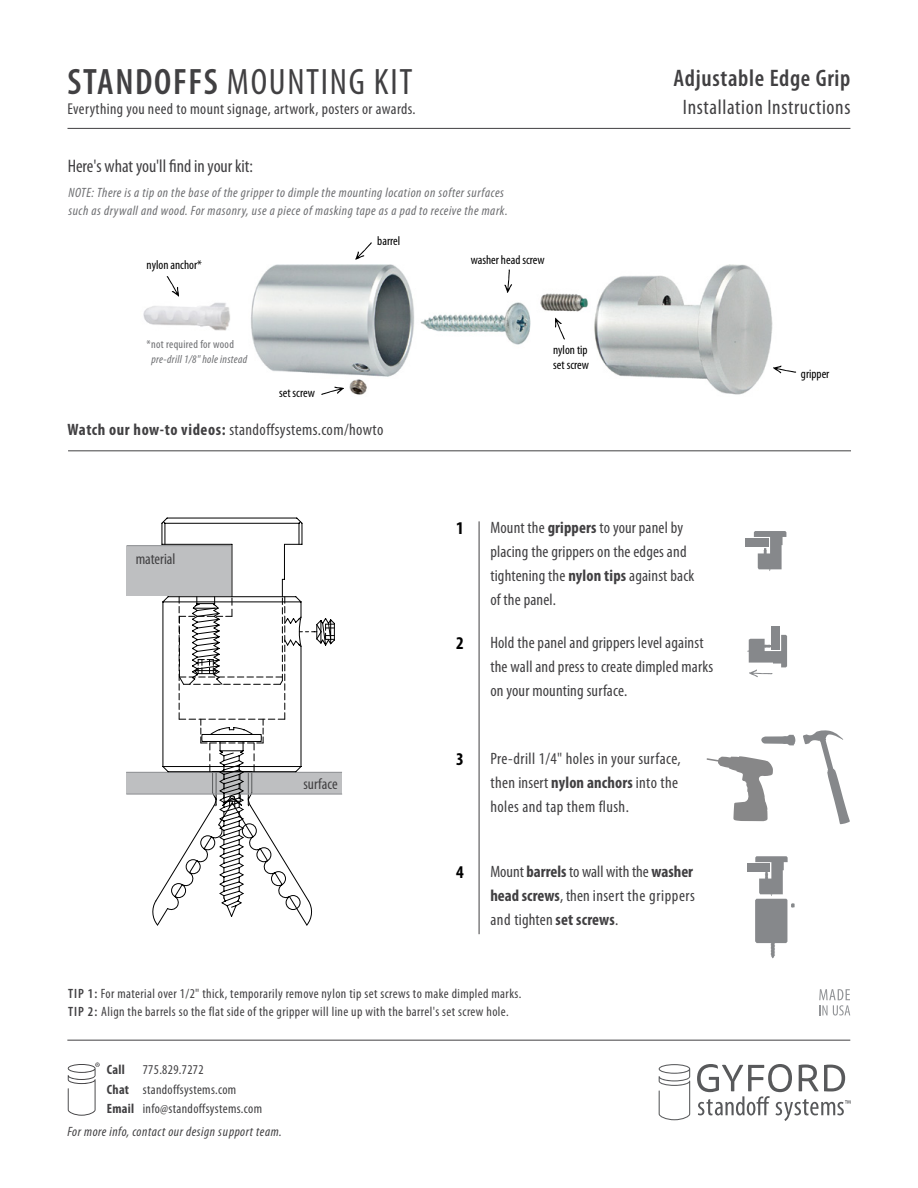
<style>
.page{position:relative;width:918px;height:1188px;background:#fff}
.page>*{position:absolute;margin:0;border:0;box-sizing:border-box;transform-origin:0 0}
.t1{font:condensed 36.9px "Myriad Pro";letter-spacing:.045em;color:#414042}
.t2{font:600 condensed 24px "Myriad Pro";letter-spacing:.03em;color:#414042}
.t3{font:condensed 21px "Myriad Pro";letter-spacing:.03em;color:#414042}
.t4{font:condensed 18.15px "Myriad Pro";color:#414042}
.t5{font:700 condensed 18px "Myriad Pro";color:#000}
.t6{font:condensed 16.5px/24px "Myriad Pro";letter-spacing:.01em;color:#414042}
.t7{font:condensed 15.75px "Myriad Pro";letter-spacing:.025em;color:#414042}
.t8{font:condensed 15.45px "Myriad Pro";color:#414042}
.t9{font:condensed 13.5px/19.5px "Myriad Pro";letter-spacing:.03em;color:#414042}
.t10{font:italic condensed 13.5px/18px "Myriad Pro";letter-spacing:.04em;color:#6d6e71}
.t11{font:italic condensed 13.5px "Myriad Pro";letter-spacing:.04em;color:#414042}
.t12{font:700 condensed 13.5px "Myriad Pro";color:#414042}
.t13{font:condensed 12.75px/14.5px "Myriad Pro";color:#000}
.t14{font:italic condensed 11.55px "Myriad Pro";letter-spacing:.025em;color:#6d6e71}
.t15{font:condensed 11.55px "Myriad Pro";letter-spacing:.025em;color:#6d6e71}
.s1{font-weight:600}
.s2{font-weight:700}
</style>
<div class="page">
<hr style="left:479px;top:521px;width:1px;height:413px;background:#414042">
<svg style="left:706px;top:756px;width:67px;height:65px"></svg>
<svg style="left:761px;top:735px;width:35px;height:10px"></svg>
<svg style="left:803px;top:730px;width:47px;height:94px"></svg>
<svg style="left:819px;top:989px;width:31px;height:27px"></svg>
<hr style="left:68px;top:128px;width:782px;height:1px;background:#414042">
<hr style="left:68px;top:450px;width:783px;height:1px;background:#414042">
<div style="left:127px;top:546px;width:104px;height:50px;background:#bebfc1"></div>
<hr style="left:127px;top:545px;width:104px;height:1px;background:#939598">
<div style="left:126px;top:772px;width:216px;height:22px;background:#bebfc1"></div>
<hr style="left:126px;top:772px;width:216px;height:1px;background:#939598">
<hr style="left:126px;top:793px;width:216px;height:2px;background:#939598">
<svg style="left:151px;top:517px;width:184px;height:409px"></svg>
<img style="left:143px;top:264px;width:630px;height:131px">
<svg style="left:167px;top:276px;width:12px;height:21px"></svg>
<svg style="left:504px;top:269px;width:8px;height:24px"></svg>
<svg style="left:355px;top:242px;width:17px;height:18px"></svg>
<svg style="left:773px;top:366px;width:24px;height:7px"></svg>
<svg style="left:555px;top:318px;width:10px;height:22px"></svg>
<svg style="left:321px;top:386px;width:23px;height:9px"></svg>
<div style="left:746px;top:538px;width:23px;height:9px;background:#86888b"></div>
<div style="left:771px;top:627px;width:9px;height:23px;background:#86888b"></div>
<div style="left:747px;top:864px;width:23px;height:8px;background:#86888b"></div>
<svg style="left:747px;top:635px;width:40px;height:42px"></svg>
<svg style="left:754px;top:531px;width:32px;height:40px"></svg>
<svg style="left:755px;top:856px;width:40px;height:102px"></svg>
<svg style="left:68px;top:1062px;width:32px;height:54px"></svg>
<hr style="left:67px;top:1040px;width:783px;height:1px;background:#414042">
<svg style="left:697px;top:1064px;width:154px;height:57px"></svg>
<svg style="left:659px;top:1064px;width:31px;height:56px"></svg>
<h1 class="t1" style="left:68px;top:60px;width:347px"><span class="s1">STANDOFFS</span> MOUNTING KIT</h1>
<h2 class="t2" style="left:673px;top:65px;width:178px">Adjustable Edge Grip</h2>
<p class="t7" style="left:68px;top:99px;width:350px">Everything you need to mount signage, artwork, posters or awards.</p>
<p class="t3" style="left:683px;top:95px;width:169px">Installation Instructions</p>
<p class="t4" style="left:68px;top:155px;width:187px">Here's what you'll find in your kit:</p>
<p class="t10" style="left:68px;top:184px;width:441px">NOTE: There is a tip on the base of the gripper to dimple the mounting location on softer surfaces such as drywall and wood. For masonry, use a piece of masking tape as a pad to receive the mark.</p>
<p class="t13" style="left:147px;top:258px;width:57px">nylon anchor*</p>
<p class="t15" style="left:147px;top:338px;width:89px">*not required for wood</p>
<p class="t14" style="left:152px;top:353px;width:97px">pre-drill 1/8" hole instead</p>
<p class="t13" style="left:279px;top:386px;width:37px">set screw</p>
<p class="t13" style="left:377px;top:234px;width:24px">barrel</p>
<p class="t6" style="left:68px;top:417px;width:317px"><span class="s2">Watch our how-to videos:</span> standoffsystems.com/howto</p>
<p class="t8" style="left:136px;top:549px;width:41px">material</p>
<p class="t8" style="left:303px;top:775px;width:36px">surface</p>
<p class="t13" style="left:471px;top:253px;width:76px">washer head screw</p>
<p class="t13" style="left:553px;top:342px;width:37px">nylon tip set screw</p>
<p class="t5" style="left:456px;top:517px;width:9px">1</p>
<p class="t5" style="left:456px;top:632px;width:9px">2</p>
<p class="t6" style="left:490px;top:516px;width:205px">Mount the <span class="s2">grippers</span> to your panel by placing the grippers on the edges and tightening the <span class="s2">nylon tips</span> against back of the panel.</p>
<p class="t6" style="left:490px;top:631px;width:224px">Hold the panel and grippers level against the wall and press to create dimpled marks on your mounting surface.</p>
<p class="t5" style="left:456px;top:747px;width:9px">3</p>
<p class="t6" style="left:490px;top:746px;width:192px">Pre-drill 1/4" holes in your surface, then insert <span class="s2">nylon anchors</span> into the holes and tap them flush.</p>
<p class="t5" style="left:456px;top:861px;width:9px">4</p>
<p class="t6" style="left:490px;top:859px;width:206px;text-align:justify">Mount <span class="s2">barrels</span> to wall with the <span class="s2">washer head screws</span>, then insert the grippers and tighten <span class="s2">set screws</span>.</p>
<p class="t9" style="left:68px;top:984px;width:455px;line-height:18px"><span class="s1">TIP 1:</span> For material over 1/2" thick, temporarily remove nylon tip set screws to make dimpled marks.<br><span class="s1">TIP 2:</span> Align the barrels so the flat side of the gripper will line up with the barrel's set screw hole.</p>
<p class="t12" style="left:107px;top:1061px;width:20px">Call</p>
<p class="t9" style="left:107px;top:1060px;width:157px;text-indent:36px">775.829.7272<br><span class="s2">Chat</span> standoffsystems.com<br><span class="s2">Email</span> info@standoffsystems.com</p>
<p class="t11" style="left:67px;top:1124px;width:216px">For more info, contact our design support team.</p>
<p class="t13" style="left:801px;top:366px;width:30px">gripper</p>
</div>
